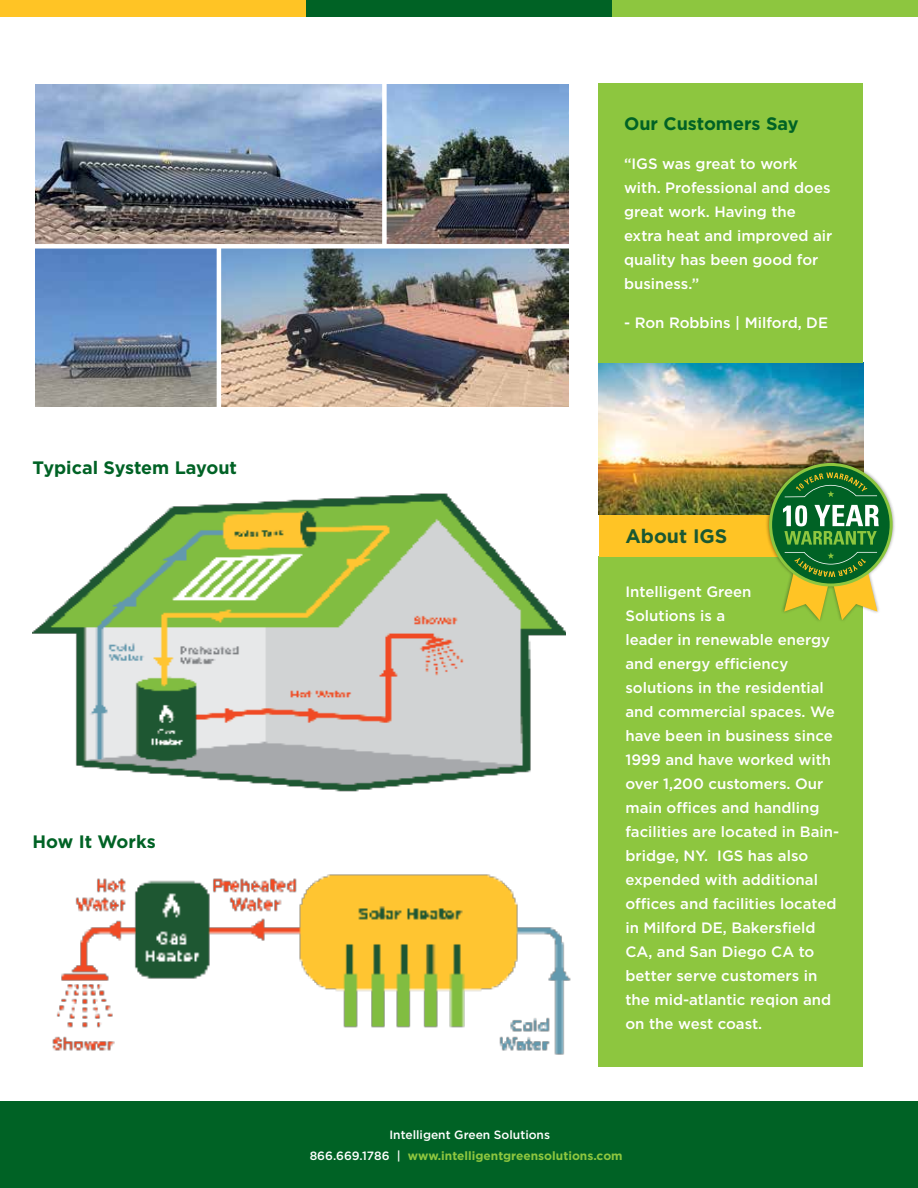
<style>
.page{position:relative;width:918px;height:1188px;background:#fff}
.page>*{position:absolute;margin:0;border:0;box-sizing:border-box;transform-origin:0 0}
.t1{font:700 19.5px "Gotham";color:#1a5832}
.t2{font:700 18px "Gotham";color:#006225}
.t3{font:500 15px/24px "Gotham";color:#fff}
.t4{font:500 12px/21px "Gotham";color:#fff}
.s1{font-weight:700;color:#8dc63f}
</style>
<div class="page">
<img style="left:36px;top:84px;width:532px;height:323px">
<img style="left:36px;top:249px;width:181px;height:158px">
<img style="left:52px;top:874px;width:519px;height:181px">
<div style="left:0;top:1102px;width:918px;height:86px;background:#006225"></div>
<div style="left:0;top:0;width:306px;height:17px;background:#ffc425"></div>
<div style="left:306px;top:0;width:306px;height:17px;background:#006225"></div>
<div style="left:612px;top:0;width:306px;height:17px;background:#8dc63f"></div>
<img style="left:33px;top:493px;width:533px;height:299px">
<div style="left:599px;top:556px;width:264px;height:510px;background:#8dc63f"></div>
<img style="left:599px;top:363px;width:264px;height:152px">
<div style="left:599px;top:515px;width:267px;height:41px;background:#ffc425"></div>
<div style="left:766px;top:460px;width:130px;height:163px;background:#000;opacity:.4"></div>
<div style="left:771px;top:464px;width:120px;height:121px;background:#006225;border-radius:50%"></div>
<div style="left:769px;top:463px;width:124px;height:124px;border:3px solid #8dc63f;border-radius:50%"></div>
<svg style="left:783px;top:505px;width:96px;height:115px"></svg>
<svg style="left:785px;top:472px;width:92px;height:25px"></svg>
<div style="left:599px;top:84px;width:264px;height:279px;background:#8dc63f"></div>
<div style="left:22px;top:244px;width:554px;height:5px;background:#fff"></div>
<hr style="left:217px;top:244px;width:4px;height:174px;background:#fff">
<div style="left:382px;top:73px;width:5px;height:174px;background:#fff"></div>
<p class="t2" style="left:33px;top:456px;width:206px">Typical System Layout</p>
<p class="t2" style="left:33px;top:829px;width:125px">How It Works</p>
<p class="t2" style="left:624px;top:111px;width:176px">Our Customers Say</p>
<p class="t3" style="left:624px;top:151px;width:210px">“IGS was great to work with. Professional and does great work. Having the extra heat and improved air quality has been good for business.”</p>
<p class="t3" style="left:624px;top:310px;width:206px">- Ron Robbins | Milford, DE</p>
<h1 class="t1" style="left:625px;top:523px;width:103px">About IGS</h1>
<p class="t3" style="left:625px;top:580px;width:215px">Intelligent Green<br>Solutions is a<br>leader in renewable energy and energy efficiency solutions in the residential and commercial spaces. We have been in business since<br>1999 and have worked with over 1,200 customers. Our main offices and handling facilities are located in Bain&shy;bridge, NY. IGS has also expended with additional offices and facilities located in Milford DE, Bakersfield<br>CA, and San Diego CA to better serve customers in the mid-atlantic reqion and on the west coast.</p>
<p class="t4" style="left:310px;top:1124px;width:315px;text-indent:80px">Intelligent Green Solutions<br>866.669.1786 | <span class="s1">www.intelligentgreensolutions.com</span></p>
</div>
